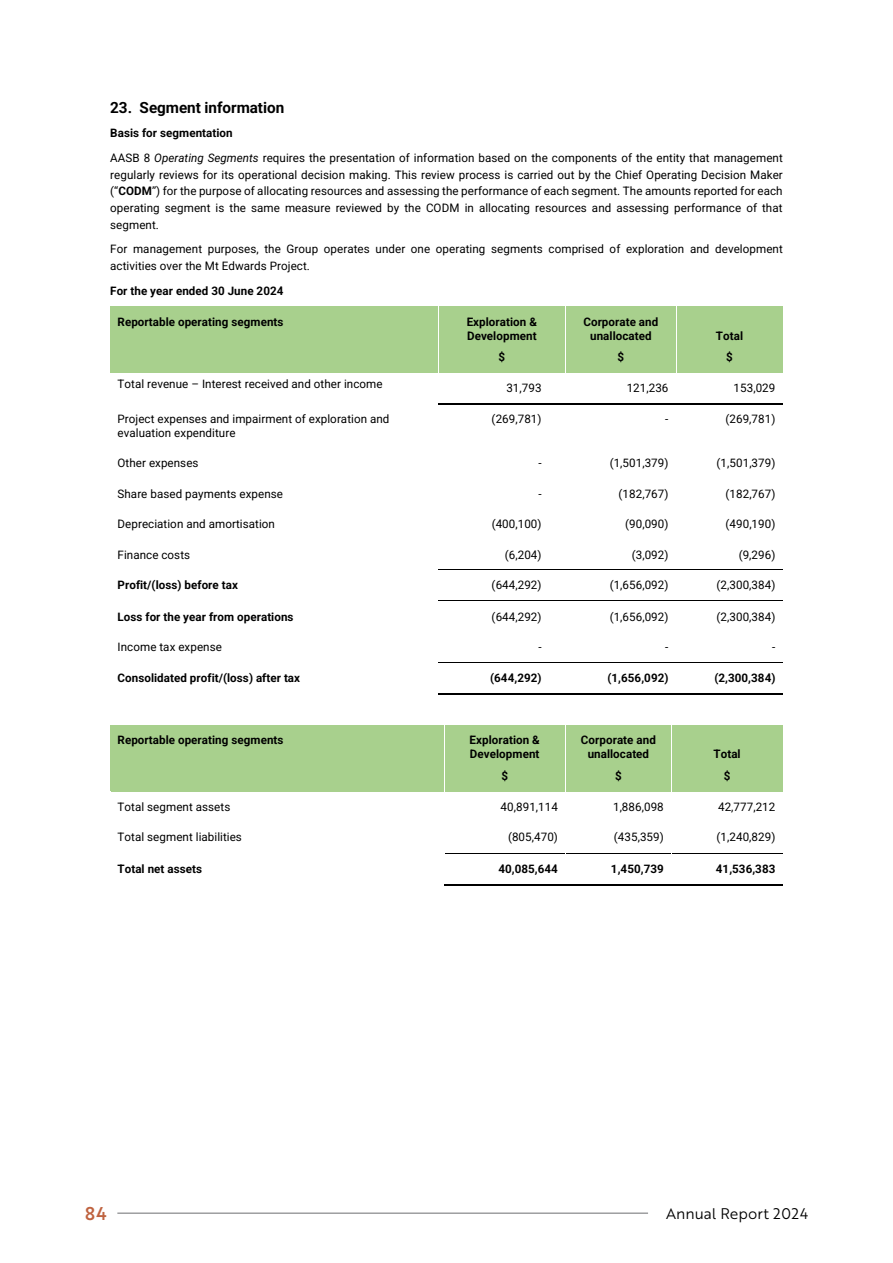
<style>
.page{position:relative;width:893px;height:1263px;background:#fff}
.page>*{position:absolute;margin:0;border:0;box-sizing:border-box;transform-origin:0 0}
.t1{font:18px "Brother 1816 Medium";color:#bf6340}
.t2{font:700 15.3px "Roboto";color:#000}
.t3{font:15px "Brother 1816 Book";color:#000}
.t4{font:11.55px/16.5px "Roboto";letter-spacing:.005em;color:#000}
.t5{font:700 11.55px/14px "Roboto";letter-spacing:.005em;color:#000;text-align:center}
.s1{font-weight:700}
.s2{font-style:italic}
</style>
<div class="page">
<hr style="left:117px;top:1213px;width:531px;height:1px;background:#6d6e71">
<div style="left:110px;top:306px;width:328px;height:67px;background:#a8d08d"></div>
<div style="left:439px;top:306px;width:126px;height:67px;background:#a8d08d"></div>
<div style="left:566px;top:306px;width:110px;height:67px;background:#a8d08d"></div>
<div style="left:676px;top:306px;width:107px;height:67px;background:#a8d08d"></div>
<hr style="left:676px;top:306px;width:1px;height:67px;background:#fff">
<hr style="left:439px;top:403px;width:110px;height:1px;background:#000">
<hr style="left:550px;top:403px;width:126px;height:1px;background:#000">
<hr style="left:677px;top:403px;width:106px;height:1px;background:#000">
<hr style="left:439px;top:569px;width:110px;height:1px;background:#000">
<hr style="left:550px;top:569px;width:126px;height:1px;background:#000">
<hr style="left:677px;top:569px;width:106px;height:1px;background:#000">
<hr style="left:439px;top:601px;width:110px;height:1px;background:#000">
<hr style="left:550px;top:601px;width:126px;height:1px;background:#000">
<hr style="left:677px;top:601px;width:106px;height:1px;background:#000">
<hr style="left:439px;top:662px;width:110px;height:1px;background:#000">
<hr style="left:550px;top:662px;width:126px;height:1px;background:#000">
<hr style="left:677px;top:662px;width:106px;height:1px;background:#000">
<hr style="left:439px;top:693px;width:110px;height:1px;background:#000">
<hr style="left:439px;top:694px;width:110px;height:1px;background:#000">
<hr style="left:551px;top:693px;width:120px;height:1px;background:#000">
<hr style="left:551px;top:694px;width:120px;height:1px;background:#000">
<svg style="left:671px;top:693px;width:7px;height:2px"></svg>
<hr style="left:678px;top:693px;width:105px;height:1px;background:#000">
<hr style="left:678px;top:694px;width:105px;height:1px;background:#000">
<div style="left:110px;top:725px;width:333px;height:66px;background:#a8d08d"></div>
<div style="left:444px;top:725px;width:121px;height:66px;background:#a8d08d"></div>
<div style="left:566px;top:725px;width:105px;height:66px;background:#a8d08d"></div>
<div style="left:671px;top:725px;width:112px;height:66px;background:#a8d08d"></div>
<hr style="left:444px;top:725px;width:1px;height:66px;background:#fff">
<hr style="left:671px;top:725px;width:1px;height:66px;background:#fff">
<hr style="left:444px;top:853px;width:121px;height:1px;background:#000">
<hr style="left:566px;top:853px;width:105px;height:1px;background:#000">
<hr style="left:671px;top:853px;width:112px;height:1px;background:#000">
<hr style="left:444px;top:853px;width:1px;height:31px;background:#fff">
<hr style="left:444px;top:885px;width:121px;height:1px;background:#000">
<hr style="left:444px;top:884px;width:121px;height:1px;background:#000">
<hr style="left:567px;top:885px;width:104px;height:1px;background:#000">
<hr style="left:567px;top:884px;width:104px;height:1px;background:#000">
<hr style="left:671px;top:853px;width:1px;height:31px;background:#fff">
<hr style="left:673px;top:885px;width:110px;height:1px;background:#000">
<hr style="left:673px;top:884px;width:110px;height:1px;background:#000">
<h2 class="t2" style="left:110px;top:96px;width:175px">23. Segment information</h2>
<p class="t4" style="left:110px;top:120px;width:674px;line-height:24.9px"><span class="s1">Basis for segmentation<br></span>AASB 8 <span class="s2">Operating Segments</span> requires the presentation of information based on the components of the entity that management</p>
<p class="t4" style="left:110px;top:166px;width:674px;text-align:justify">regularly reviews for its operational decision making. This review process is carried out by the Chief Operating Decision Maker (“<span class="s1">CODM</span>”) for the purpose of allocating resources and assessing the performance of each segment. The amounts reported for each operating segment is the same measure reviewed by the CODM in allocating resources and assessing performance of that segment.</p>
<p class="t4" style="left:110px;top:241px;width:674px">For management purposes, the Group operates under one operating segments comprised of exploration and development activities over the Mt Edwards Project.</p>
<p class="t5" style="left:110px;top:283px;width:175px">For the year ended 30 June 2024</p>
<p class="t5" style="left:118px;top:314px;width:167px">Reportable operating segments</p>
<p class="t5" style="left:467px;top:314px;width:72px;text-align:left">Exploration &amp;<br>Development</p>
<p class="t5" style="left:498px;top:350px;width:8px">$</p>
<p class="t5" style="left:583px;top:314px;width:76px">Corporate and unallocated</p>
<p class="t5" style="left:618px;top:350px;width:8px">$</p>
<p class="t5" style="left:716px;top:324px;width:29px;line-height:21.9px">Total $</p>
<p class="t4" style="left:118px;top:375px;width:267px">Total revenue – Interest received and other income</p>
<p class="t4" style="left:506px;top:379px;width:37px">31,793</p>
<p class="t4" style="left:627px;top:379px;width:43px">121,236</p>
<p class="t4" style="left:734px;top:379px;width:43px">153,029</p>
<p class="t4" style="left:118px;top:412px;width:273px;line-height:14px">Project expenses and impairment of exploration and evaluation expenditure</p>
<p class="t4" style="left:492px;top:411px;width:51px">(269,781)</p>
<p class="t4" style="left:665px;top:411px;width:5px">-</p>
<p class="t4" style="left:725px;top:411px;width:51px">(269,781)</p>
<p class="t4" style="left:118px;top:455px;width:83px">Other expenses</p>
<p class="t4" style="left:538px;top:455px;width:5px">-</p>
<p class="t4" style="left:610px;top:455px;width:60px">(1,501,379)</p>
<p class="t4" style="left:717px;top:455px;width:60px">(1,501,379)</p>
<p class="t4" style="left:118px;top:485px;width:167px">Share based payments expense</p>
<p class="t4" style="left:538px;top:485px;width:5px">-</p>
<p class="t4" style="left:619px;top:485px;width:51px">(182,767)</p>
<p class="t4" style="left:725px;top:485px;width:51px">(182,767)</p>
<p class="t4" style="left:118px;top:515px;width:159px">Depreciation and amortisation</p>
<p class="t4" style="left:492px;top:515px;width:51px">(400,100)</p>
<p class="t4" style="left:625px;top:515px;width:45px">(90,090)</p>
<p class="t4" style="left:725px;top:515px;width:51px">(490,190)</p>
<p class="t4" style="left:118px;top:546px;width:74px">Finance costs</p>
<p class="t4" style="left:505px;top:546px;width:38px">(6,204)</p>
<p class="t4" style="left:632px;top:546px;width:38px">(3,092)</p>
<p class="t4" style="left:739px;top:546px;width:38px">(9,296)</p>
<p class="t5" style="left:118px;top:578px;width:122px">Profit/(loss) before tax</p>
<p class="t4" style="left:492px;top:577px;width:51px">(644,292)</p>
<p class="t4" style="left:610px;top:577px;width:60px">(1,656,092)</p>
<p class="t4" style="left:717px;top:577px;width:60px">(2,300,384)</p>
<p class="t5" style="left:118px;top:609px;width:178px">Loss for the year from operations</p>
<p class="t4" style="left:492px;top:608px;width:51px">(644,292)</p>
<p class="t4" style="left:610px;top:608px;width:60px">(1,656,092)</p>
<p class="t4" style="left:717px;top:608px;width:60px">(2,300,384)</p>
<p class="t4" style="left:118px;top:638px;width:106px">Income tax expense</p>
<p class="t4" style="left:538px;top:638px;width:5px">-</p>
<p class="t4" style="left:665px;top:638px;width:5px">-</p>
<p class="t4" style="left:772px;top:638px;width:5px">-</p>
<p class="t5" style="left:118px;top:670px;width:184px">Consolidated profit/(loss) after tax</p>
<p class="t5" style="left:490px;top:670px;width:53px">(644,292)</p>
<p class="t5" style="left:607px;top:670px;width:63px">(1,656,092)</p>
<p class="t5" style="left:714px;top:670px;width:63px">(2,300,384)</p>
<p class="t5" style="left:118px;top:733px;width:167px">Reportable operating segments</p>
<p class="t5" style="left:470px;top:733px;width:72px;text-align:left">Exploration &amp;<br>Development</p>
<p class="t5" style="left:501px;top:769px;width:8px">$</p>
<p class="t5" style="left:581px;top:733px;width:76px">Corporate and unallocated</p>
<p class="t5" style="left:615px;top:769px;width:8px">$</p>
<p class="t5" style="left:713px;top:743px;width:29px;line-height:21.9px">Total $</p>
<p class="t4" style="left:118px;top:798px;width:114px">Total segment assets</p>
<p class="t4" style="left:501px;top:798px;width:59px">40,891,114</p>
<p class="t4" style="left:613px;top:798px;width:52px">1,886,098</p>
<p class="t4" style="left:718px;top:798px;width:59px">42,777,212</p>
<p class="t4" style="left:118px;top:829px;width:126px">Total segment liabilities</p>
<p class="t4" style="left:508px;top:829px;width:51px">(805,470)</p>
<p class="t4" style="left:614px;top:829px;width:51px">(435,359)</p>
<p class="t4" style="left:717px;top:829px;width:60px">(1,240,829)</p>
<p class="t5" style="left:118px;top:861px;width:86px">Total net assets</p>
<p class="t5" style="left:498px;top:861px;width:61px">40,085,644</p>
<p class="t5" style="left:611px;top:861px;width:54px">1,450,739</p>
<p class="t5" style="left:716px;top:861px;width:61px">41,536,383</p>
<h1 class="t1" style="left:85px;top:1199px;width:23px">84</h1>
<p class="t3" style="left:666px;top:1202px;width:143px">Annual Report 2024</p>
</div>
